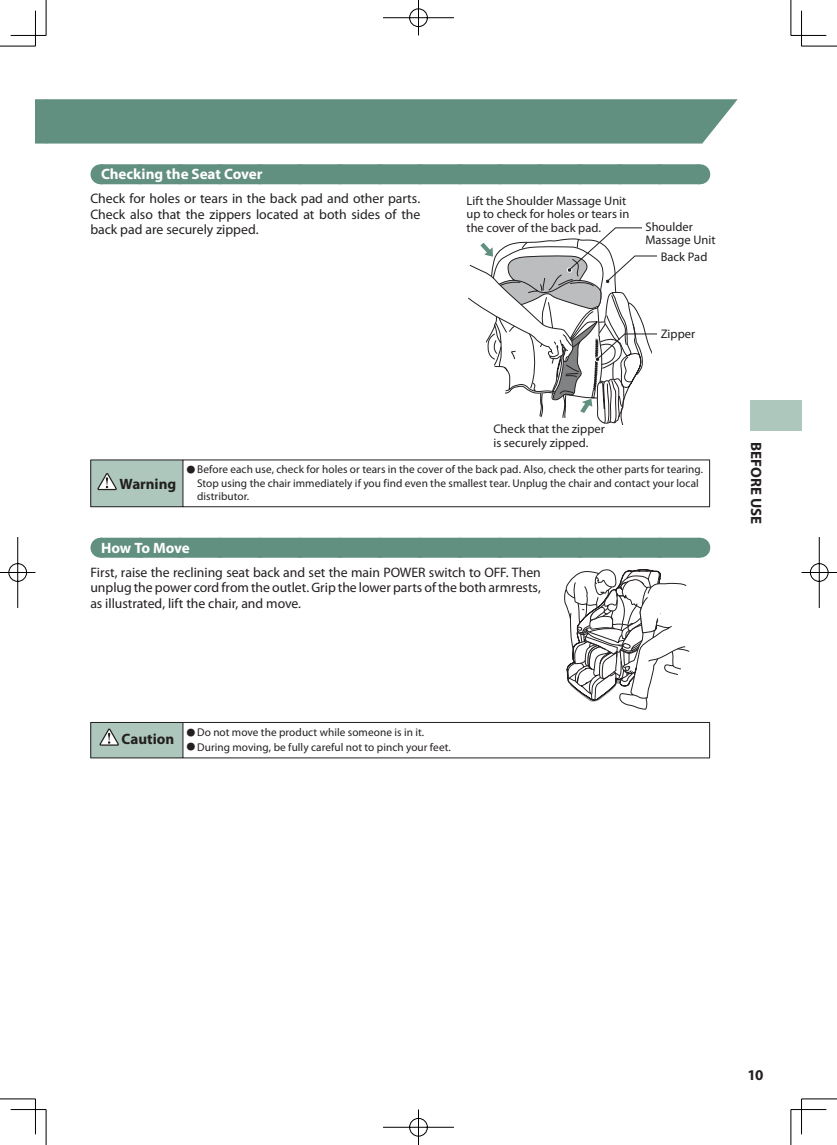
<style>
.page{position:relative;width:837px;height:1145px;background:#fff}
.page>*{position:absolute;margin:0;border:0;box-sizing:border-box;transform-origin:0 0}
.t1{font:700 15px "Myriad Pro";color:#fff}
.t2{font:700 15px "Myriad Pro";letter-spacing:-.005em;color:#231f20}
.t3{font:13.75px/15.6px "Myriad Pro";color:#231f20;text-align:justify}
.t4{font:12.5px/13.8px "Myriad Pro";color:#231f20}
.t5{font:11.25px/13.1px "Myriad Pro";letter-spacing:.005em;color:#231f20}
.s1{font-family:"Hira Maru Pro W4 90 msp RKSJ H";font-size:9px}
</style>
<div class="page">
<div style="left:35px;top:99px;width:702px;height:45px;background:#619080"></div>
<div style="left:749px;top:400px;width:52px;height:30px;background:#adc7bc"></div>
<div style="left:100px;top:164px;width:599px;height:20px;background:#619080"></div>
<svg style="left:140px;top:164px;width:539px;height:1px"></svg>
<svg style="left:699px;top:164px;width:1px;height:20px"></svg>
<div style="left:100px;top:537px;width:599px;height:20px;background:#619080"></div>
<svg style="left:140px;top:537px;width:539px;height:1px"></svg>
<svg style="left:699px;top:537px;width:1px;height:20px"></svg>
<svg style="left:468px;top:227px;width:189px;height:197px"></svg>
<div style="left:641px;top:220px;width:76px;height:28px;background:#fff"></div>
<div style="left:91px;top:460px;width:92px;height:47px;background:#adc7bc"></div>
<hr style="left:90px;top:459px;width:93px;height:1px;background:#231f20">
<hr style="left:90px;top:460px;width:1px;height:46px;background:#231f20">
<hr style="left:183px;top:459px;width:526px;height:1px;background:#231f20">
<hr style="left:182px;top:460px;width:1px;height:46px;background:#231f20">
<hr style="left:709px;top:460px;width:1px;height:46px;background:#231f20">
<hr style="left:90px;top:506px;width:93px;height:1px;background:#231f20">
<hr style="left:183px;top:506px;width:526px;height:1px;background:#231f20">
<svg style="left:97px;top:473px;width:20px;height:18px"></svg>
<svg style="left:564px;top:569px;width:126px;height:141px"></svg>
<div style="left:91px;top:722px;width:92px;height:36px;background:#adc7bc"></div>
<hr style="left:90px;top:722px;width:93px;height:1px;background:#231f20">
<hr style="left:90px;top:722px;width:1px;height:35px;background:#231f20">
<hr style="left:183px;top:722px;width:526px;height:1px;background:#231f20">
<hr style="left:182px;top:722px;width:1px;height:35px;background:#231f20">
<hr style="left:709px;top:722px;width:1px;height:35px;background:#231f20">
<hr style="left:90px;top:757px;width:93px;height:1px;background:#231f20">
<hr style="left:183px;top:757px;width:526px;height:1px;background:#231f20">
<svg style="left:99px;top:728px;width:20px;height:17px"></svg>
<hr style="left:0;top:46px;width:35px;height:1px;background:#000">
<hr style="left:801px;top:46px;width:35px;height:1px;background:#000">
<hr style="left:0;top:1098px;width:35px;height:1px;background:#000">
<hr style="left:801px;top:1098px;width:35px;height:1px;background:#000">
<hr style="left:46px;top:0;width:1px;height:35px;background:#000">
<hr style="left:46px;top:1109px;width:1px;height:35px;background:#000">
<hr style="left:790px;top:0;width:1px;height:35px;background:#000">
<hr style="left:790px;top:1109px;width:1px;height:35px;background:#000">
<hr style="left:11px;top:35px;width:35px;height:1px;background:#000">
<hr style="left:790px;top:35px;width:36px;height:1px;background:#000">
<hr style="left:11px;top:1109px;width:35px;height:1px;background:#000">
<hr style="left:790px;top:1109px;width:36px;height:1px;background:#000">
<hr style="left:35px;top:11px;width:1px;height:35px;background:#000">
<hr style="left:35px;top:1098px;width:1px;height:36px;background:#000">
<hr style="left:801px;top:11px;width:1px;height:35px;background:#000">
<hr style="left:801px;top:1098px;width:1px;height:36px;background:#000">
<svg style="left:383px;top:0;width:71px;height:36px"></svg>
<svg style="left:383px;top:1109px;width:71px;height:35px"></svg>
<svg style="left:0;top:537px;width:36px;height:71px"></svg>
<svg style="left:801px;top:537px;width:35px;height:71px"></svg>
<p class="t1" style="left:101px;top:168px;width:163px">Checking the Seat Cover</p>
<p class="t3" style="left:90px;top:192px;width:331px">Check for holes or tears in the back pad and other parts.<br>Check also that the zippers located at both sides of the back pad are securely zipped.</p>
<p class="t4" style="left:466px;top:194px;width:164px">Lift the Shoulder Massage Unit up to check for holes or tears in the cover of the back pad.</p>
<p class="t4" style="left:645px;top:221px;width:72px">Shoulder<br>Massage Unit</p>
<p class="t4" style="left:660px;top:251px;width:48px">Back Pad</p>
<p class="t4" style="left:660px;top:328px;width:36px">Zipper</p>
<p class="t4" style="left:493px;top:423px;width:113px">Check that the zipper is securely zipped.</p>
<p class="t2" style="left:119px;top:478px;width:58px">Warning</p>
<p class="t5" style="left:197px;top:464px;width:507px;text-indent:-11px"><span class="s1">●</span> Before each use, check for holes or tears in the cover of the back pad. Also, check the other parts for tearing.<br>Stop using the chair immediately if you find even the smallest tear. Unplug the chair and contact your local distributor.</p>
<p class="t1" style="left:101px;top:542px;width:90px">How To Move</p>
<p class="t3" style="left:90px;top:565px;width:452px">First, raise the reclining seat back and set the main POWER switch to OFF. Then unplug the power cord from the outlet. Grip the lower parts of the both armrests, as illustrated, lift the chair, and move.</p>
<p class="t2" style="left:761px;top:442px;width:83px;rotate:90deg">BEFORE USE</p>
<p class="t2" style="left:121px;top:733px;width:54px">Caution</p>
<p class="t5" style="left:186px;top:726px;width:239px"><span class="s1">●</span> Do not move the product while someone is in it.</p>
<p class="t5" style="left:186px;top:741px;width:266px"><span class="s1">●</span> During moving, be fully careful not to pinch your feet.</p>
<p class="t2" style="left:747px;top:1068px;width:17px">10</p>
</div>
